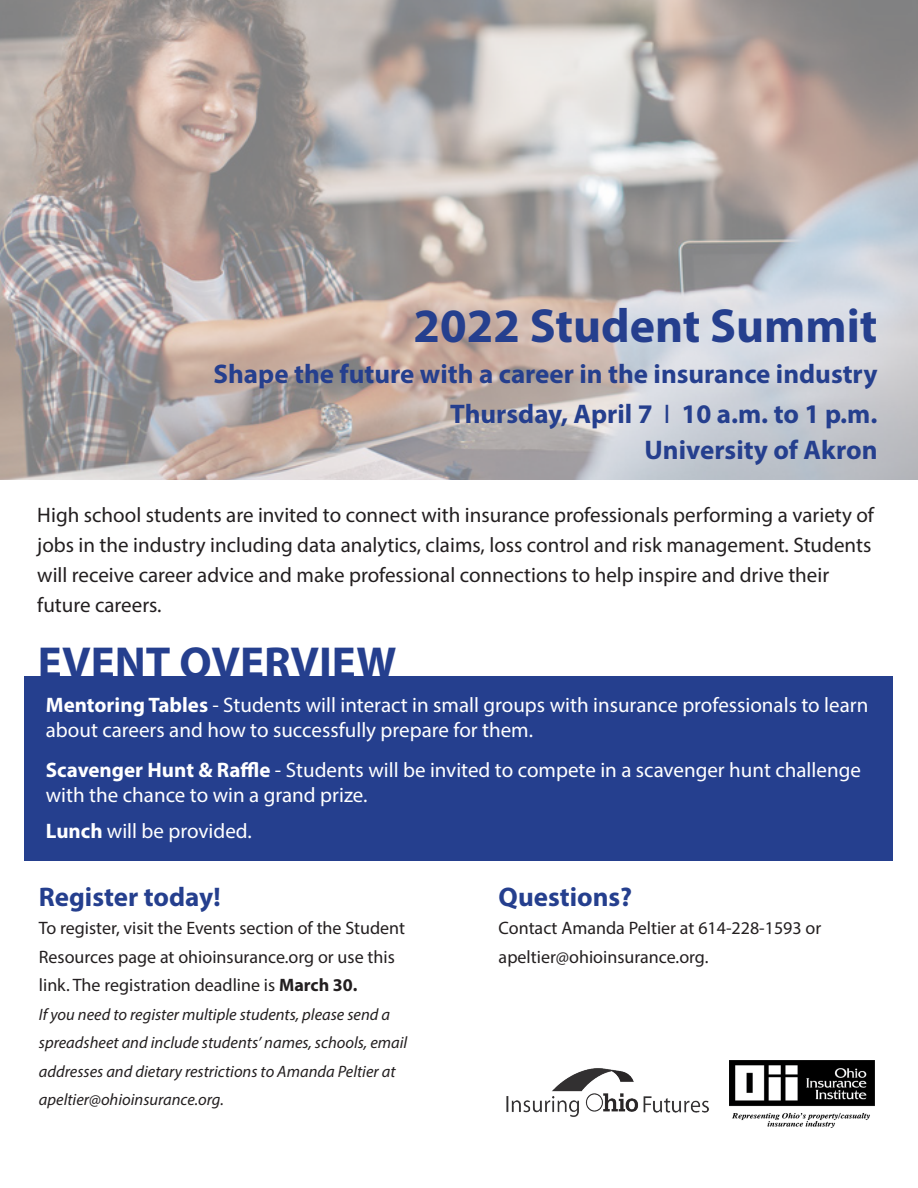
<style>
.page{position:relative;width:918px;height:1188px;background:#fff}
.page>*{position:absolute;margin:0;border:0;box-sizing:border-box;transform-origin:0 0}
.t1{font:700 48px "Myriad Pro";color:#253f8e}
.t2{font:700 45px "Myriad Pro";color:#253f8e}
.t3{font:700 27px "Myriad Pro";color:#253f8e}
.t4{font:21px/30px "Myriad Pro";color:#231f20}
.t5{font:21px/25.2px "Myriad Pro";color:#fff}
.t6{font:18px/28.5px "Myriad Pro";color:#231f20}
.t7{font:italic 16.5px/28.5px "Myriad Pro";color:#231f20}
.s1{font-weight:400}
.s2{font-weight:700}
</style>
<div class="page">
<img style="left:0;top:0;width:918px;height:480px">
<div style="left:24px;top:676px;width:869px;height:185px;background:#253f8e"></div>
<img style="left:729px;top:1061px;width:145px;height:67px">
<img style="left:506px;top:1068px;width:203px;height:49px">
<p class="t1" style="left:414px;top:295px;width:465px">2022 Student Summit</p>
<p class="t3" style="left:214px;top:356px;width:665px">Shape the future with a career in the insurance industry</p>
<p class="t3" style="left:450px;top:397px;width:429px">Thursday, April 7 <span class="s1">I</span> 10 a.m. to 1 p.m.</p>
<p class="t3" style="left:645px;top:433px;width:234px">University of Akron</p>
<p class="t4" style="left:37px;top:500px;width:838px">High school students are invited to connect with insurance professionals performing a variety of jobs in the industry including data analytics, claims, loss control and risk management. Students will receive career advice and make professional connections to help inspire and drive their future careers.</p>
<p class="t2" style="left:38px;top:633px;width:360px">EVENT OVERVIEW</p>
<p class="t5" style="left:46px;top:692px;width:824px"><span class="s2">Mentoring Tables</span> - Students will interact in small groups with insurance professionals to learn about careers and how to successfully prepare for them.</p>
<p class="t5" style="left:46px;top:757px;width:817px"><span class="s2">Scavenger Hunt &amp; Raffle</span> - Students will be invited to compete in a scavenger hunt challenge with the chance to win a grand prize.</p>
<p class="t5" style="left:46px;top:818px;width:208px"><span class="s2">Lunch</span> will be provided.</p>
<p class="t3" style="left:39px;top:879px;width:183px">Register today!</p>
<p class="t6" style="left:39px;top:914px;width:368px">To register, visit the Events section of the Student<br>Resources page at ohioinsurance.org or use this link. The registration deadline is <span class="s2">March 30.</span></p>
<p class="t7" style="left:39px;top:1000px;width:370px">If you need to register multiple students, please send a spreadsheet and include students’ names, schools, email addresses and dietary restrictions to Amanda Peltier at apeltier@ohioinsurance.org.</p>
<p class="t3" style="left:499px;top:879px;width:135px">Questions?</p>
<p class="t6" style="left:499px;top:914px;width:324px">Contact Amanda Peltier at 614-228-1593 or apeltier@ohioinsurance.org.</p>
</div>
